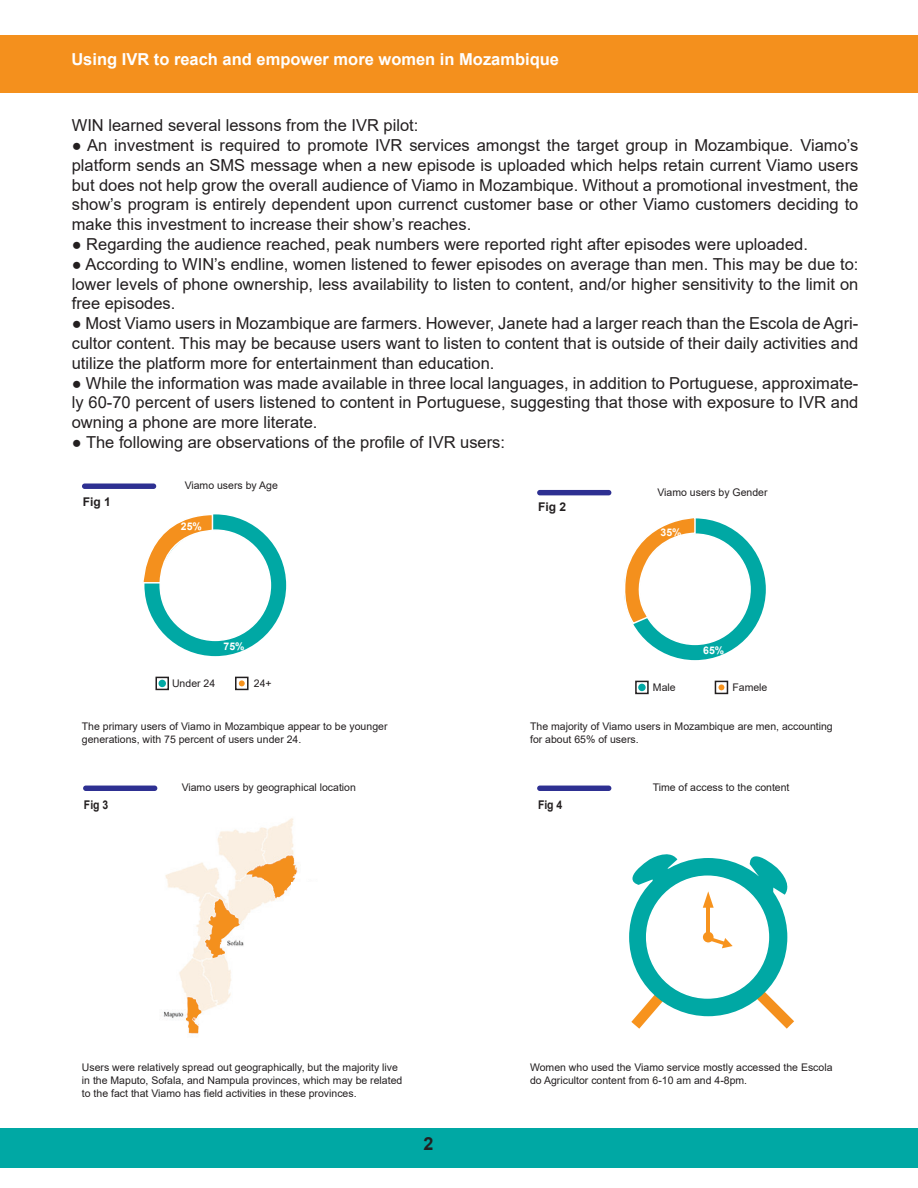
<style>
.page{position:relative;width:918px;height:1188px;background:#fff}
.page>*{position:absolute;margin:0;border:0;box-sizing:border-box;transform-origin:0 0}
.t1{font:700 18px "Arial";color:#231f20}
.t2{font:16.5px/19.8px "Arial";color:#231f20;text-align:justify}
.t3{font:700 16.5px "Arial";color:#fff}
.t4{font:700 12px "Arial";color:#231f20;scale:.87 1}
.t5{font:700 12px "Arial";color:#231f20}
.t6{font:10.5px/12.6px "Arial";color:#231f20}
.t7{font:700 10.5px "Arial";color:#fff}
</style>
<div class="page">
<div style="left:0;top:36px;width:918px;height:57px;background:#f4901d"></div>
<div style="left:0;top:1128px;width:918px;height:40px;background:#00a8a4"></div>
<img style="left:163px;top:818px;width:135px;height:216px">
<div style="left:83px;top:786px;width:74px;height:5px;background:#2e3092;border-radius:3px"></div>
<svg style="left:631px;top:976px;width:48px;height:53px"></svg>
<svg style="left:744px;top:978px;width:50px;height:51px"></svg>
<svg style="left:632px;top:854px;width:47px;height:31px"></svg>
<svg style="left:749px;top:856px;width:39px;height:43px"></svg>
<div style="left:629px;top:858px;width:158px;height:158px;background:#00a8a4;border-radius:50%"></div>
<div style="left:647px;top:876px;width:121px;height:122px;background:#fff;border-radius:50%"></div>
<div style="left:646px;top:876px;width:123px;height:123px;border:2px solid #fff;border-radius:50%"></div>
<div style="left:702px;top:931px;width:12px;height:12px;background:#f7931d;border-radius:50%"></div>
<div style="left:701px;top:930px;width:14px;height:14px;border:2px solid #fff;border-radius:50%"></div>
<hr style="left:707px;top:900px;width:3px;height:39px;background:#f7931d">
<svg style="left:703px;top:891px;width:11px;height:17px"></svg>
<svg style="left:706px;top:936px;width:27px;height:12px"></svg>
<div style="left:144px;top:514px;width:142px;height:142px;background:#00a8a4;border-radius:50%"></div>
<div style="left:160px;top:530px;width:110px;height:110px;background:#fff;border-radius:50%"></div>
<svg style="left:143px;top:514px;width:71px;height:70px"></svg>
<div style="left:235px;top:677px;width:14px;height:13px;background:#fff;border:2px solid #231f20"></div>
<div style="left:238px;top:680px;width:8px;height:7px;background:#f7931d;border-radius:50%"></div>
<div style="left:237px;top:679px;width:9px;height:9px;border:2px solid #fff;border-radius:50%"></div>
<svg style="left:155px;top:677px;width:14px;height:13px"></svg>
<div style="left:159px;top:680px;width:7px;height:7px;background:#00a8a4;border-radius:50%"></div>
<div style="left:82px;top:484px;width:74px;height:5px;background:#2e3092;border-radius:3px"></div>
<div style="left:537px;top:786px;width:74px;height:5px;background:#2e3092;border-radius:3px"></div>
<div style="left:624px;top:518px;width:142px;height:142px;background:#00a8a4;border-radius:50%"></div>
<div style="left:640px;top:534px;width:110px;height:110px;background:#fff;border-radius:50%"></div>
<svg style="left:715px;top:681px;width:13px;height:13px"></svg>
<div style="left:718px;top:684px;width:7px;height:7px;background:#f7931d;border-radius:50%"></div>
<div style="left:717px;top:683px;width:9px;height:9px;border:2px solid #fff;border-radius:50%"></div>
<svg style="left:635px;top:681px;width:14px;height:13px"></svg>
<div style="left:638px;top:684px;width:8px;height:7px;background:#00a8a4;border-radius:50%"></div>
<svg style="left:624px;top:518px;width:73px;height:107px"></svg>
<div style="left:537px;top:490px;width:74px;height:5px;background:#2e3092;border-radius:3px"></div>
<svg style="left:246px;top:856px;width:50px;height:42px;background:#f6c185"></svg>
<svg style="left:186px;top:997px;width:15px;height:36px"></svg>
<svg style="left:205px;top:899px;width:34px;height:59px"></svg>
<div style="left:292px;top:883px;width:158px;height:17px;background:#fff"></div>
<p class="t3" style="left:71px;top:48px;width:489px">Using IVR to reach and empower more women in Mozambique</p>
<p class="t2" style="left:72px;top:115px;width:348px">WIN learned several lessons from the IVR pilot:</p>
<p class="t2" style="left:72px;top:135px;width:788px">● An investment is required to promote IVR services amongst the target group in Mozambique. Viamo’s platform sends an SMS message when a new episode is uploaded which helps retain current Viamo users but does not help grow the overall audience of Viamo in Mozambique. Without a promotional investment, the show’s program is entirely dependent upon currenct customer base or other Viamo customers deciding to make this investment to increase their show’s reaches.</p>
<p class="t2" style="left:72px;top:234px;width:738px">● Regarding the audience reached, peak numbers were reported right after episodes were uploaded.</p>
<p class="t2" style="left:72px;top:254px;width:788px">● According to WIN’s endline, women listened to fewer episodes on average than men. This may be due to: lower levels of phone ownership, less availability to listen to content, and/or higher sensitivity to the limit on free episodes.</p>
<p class="t2" style="left:72px;top:313px;width:788px">● Most Viamo users in Mozambique are farmers. However, Janete had a larger reach than the Escola de Agri&shy;cultor content. This may be because users want to listen to content that is outside of their daily activities and utilize the platform more for entertainment than education.</p>
<p class="t2" style="left:72px;top:373px;width:788px">● While the information was made available in three local languages, in addition to Portuguese, approximate&shy;ly 60-70 percent of users listened to content in Portuguese, suggesting that those with exposure to IVR and owning a phone are more literate.</p>
<p class="t2" style="left:72px;top:432px;width:435px">● The following are observations of the profile of IVR users:</p>
<p class="t5" style="left:83px;top:493px;width:30px">Fig 1</p>
<p class="t6" style="left:185px;top:479px;width:95px">Viamo users by Age</p>
<p class="t7" style="left:181px;top:519px;width:23px">25%</p>
<p class="t7" style="left:224px;top:639px;width:23px">75%</p>
<p class="t6" style="left:172px;top:677px;width:45px">Under 24</p>
<p class="t6" style="left:254px;top:677px;width:19px">24+</p>
<p class="t5" style="left:538px;top:498px;width:30px">Fig 2</p>
<p class="t6" style="left:657px;top:486px;width:112px">Viamo users by Gender</p>
<p class="t7" style="left:661px;top:525px;width:23px">35%</p>
<p class="t7" style="left:703px;top:643px;width:23px">65%</p>
<p class="t6" style="left:653px;top:681px;width:24px">Male</p>
<p class="t6" style="left:732px;top:681px;width:37px">Famele</p>
<p class="t6" style="left:82px;top:720px;width:307px">The primary users of Viamo in Mozambique appear to be younger generations, with 75 percent of users under 24.</p>
<p class="t6" style="left:530px;top:720px;width:304px">The majority of Viamo users in Mozambique are men, accounting for about 65% of users.</p>
<p class="t4" style="left:84px;top:796px;width:30px">Fig 3</p>
<p class="t6" style="left:182px;top:781px;width:176px">Viamo users by geographical location</p>
<p class="t6" style="left:653px;top:781px;width:138px">Time of access to the content</p>
<p class="t4" style="left:538px;top:796px;width:30px">Fig 4</p>
<p class="t6" style="left:82px;top:1061px;width:322px">Users were relatively spread out geographically, but the majority live in the Maputo, Sofala, and Nampula provinces, which may be related to the fact that Viamo has field activities in these provinces.</p>
<p class="t1" style="left:423px;top:1131px;width:12px">2</p>
<p class="t6" style="left:530px;top:1061px;width:304px">Women who used the Viamo service mostly accessed the Escola do Agricultor content from 6-10 am and 4-8pm.</p>
</div>
